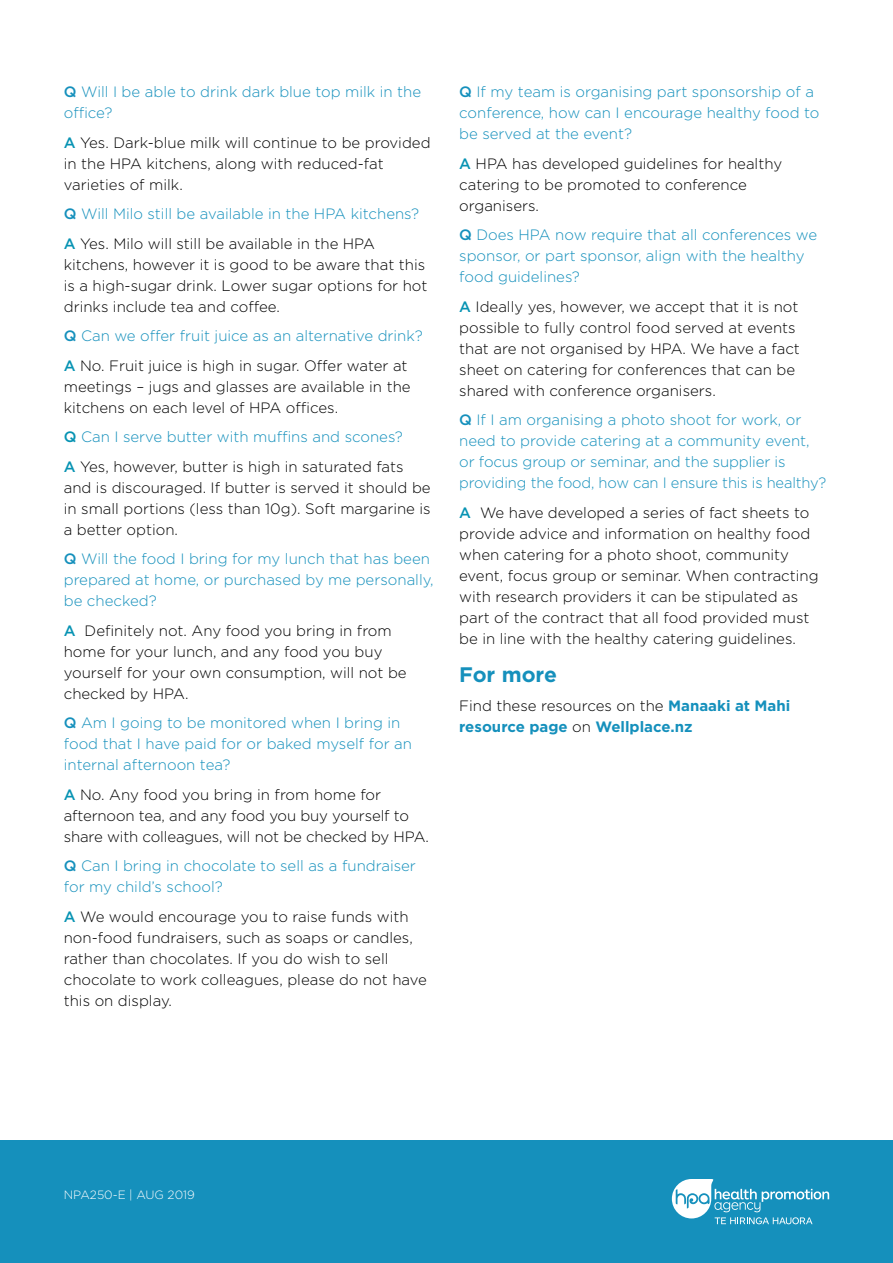
<style>
.page{position:relative;width:893px;height:1263px;background:#fff}
.page>*{position:absolute;margin:0;border:0;box-sizing:border-box;transform-origin:0 0}
.t1{font:700 21px "Gotham";color:#1590bc}
.t2{font:300 15px/21px "Gotham";color:#000}
.t3{font:300 15px/21px "Gotham";color:#1590bc}
.t4{font:700 15px/21px "Gotham";color:#1590bc}
.t5{font:300 12px "Gotham";color:#fff}
.s1{font-weight:500}
.s2{font-weight:500;color:#0793b3}
.s3{color:#000}
.s4{color:#1590bc}
.s5{font-weight:300;color:#000}
</style>
<div class="page">
<div style="left:0;top:1140px;width:893px;height:123px;background:#1590bc"></div>
<svg style="left:672px;top:1179px;width:157px;height:45px"></svg>
<p class="t3" style="left:64px;top:81px;width:359px"><span class="s1">Q</span> Will I be able to drink dark blue top milk in the office?</p>
<p class="t2" style="left:64px;top:131px;width:368px"><span class="s2">A</span> Yes. Dark-blue milk will continue to be provided in the HPA kitchens, along with reduced-fat varieties of milk.</p>
<p class="t3" style="left:64px;top:199px;width:357px;line-height:29.5px"><span class="s1">Q</span> Will Milo still be available in the HPA kitchens?<br><span class="s2">A</span> <span class="s3">Yes. Milo will still be available in the HPA</span></p>
<p class="t2" style="left:64px;top:253px;width:365px">kitchens, however it is good to be aware that this is a high-sugar drink. Lower sugar options for hot drinks include tea and coffee.</p>
<p class="t3" style="left:64px;top:321px;width:361px;line-height:29.5px"><span class="s1">Q</span> Can we offer fruit juice as an alternative drink?<br><span class="s2">A</span> <span class="s3">No. Fruit juice is high in sugar. Offer water at</span></p>
<p class="t2" style="left:64px;top:375px;width:348px">meetings – jugs and glasses are available in the kitchens on each level of HPA offices.</p>
<p class="t2" style="left:64px;top:422px;width:341px;line-height:29.5px"><span class="s2">Q</span> <span class="s4">Can I serve butter with muffins and scones?<br></span><span class="s2">A</span> Yes, however, butter is high in saturated fats</p>
<p class="t2" style="left:64px;top:476px;width:368px;text-align:justify">and is discouraged. If butter is served it should be in small portions (less than 10g). Soft margarine is a better option.</p>
<p class="t3" style="left:64px;top:548px;width:371px"><span class="s1">Q</span> Will the food I bring for my lunch that has been prepared at home, or purchased by me personally, be checked?</p>
<p class="t2" style="left:64px;top:619px;width:344px"><span class="s2">A</span> Definitely not. Any food you bring in from home for your lunch, and any food you buy yourself for your own consumption, will not be checked by HPA.</p>
<p class="t3" style="left:64px;top:712px;width:350px"><span class="s1">Q</span> Am I going to be monitored when I bring in food that I have paid for or baked myself for an internal afternoon tea?</p>
<p class="t2" style="left:64px;top:783px;width:367px"><span class="s2">A</span> No. Any food you bring in from home for afternoon tea, and any food you buy yourself to share with colleagues, will not be checked by HPA.</p>
<p class="t3" style="left:64px;top:855px;width:354px"><span class="s1">Q</span> Can I bring in chocolate to sell as a fundraiser for my child’s school?</p>
<p class="t2" style="left:64px;top:905px;width:365px"><span class="s2">A</span> We would encourage you to raise funds with non-food fundraisers, such as soaps or candles, rather than chocolates. If you do wish to sell chocolate to work colleagues, please do not have this on display.</p>
<p class="t3" style="left:459px;top:81px;width:362px"><span class="s1">Q</span> If my team is organising part sponsorship of a conference, how can I encourage healthy food to be served at the event?</p>
<p class="t2" style="left:459px;top:152px;width:324px"><span class="s2">A</span> HPA has developed guidelines for healthy catering to be promoted to conference organisers.</p>
<p class="t3" style="left:459px;top:224px;width:359px"><span class="s1">Q</span> Does HPA now require that all conferences we sponsor, or part sponsor, align with the healthy food guidelines?</p>
<p class="t2" style="left:459px;top:295px;width:342px"><span class="s2">A</span> Ideally yes, however, we accept that it is not possible to fully control food served at events that are not organised by HPA. We have a fact sheet on catering for conferences that can be shared with conference organisers.</p>
<p class="t3" style="left:459px;top:409px;width:369px"><span class="s1">Q</span> If I am organising a photo shoot for work, or need to provide catering at a community event, or focus group or seminar, and the supplier is providing the food, how can I ensure this is healthy?</p>
<p class="t2" style="left:459px;top:501px;width:361px"><span class="s2">A</span> We have developed a series of fact sheets to provide advice and information on healthy food when catering for a photo shoot, community event, focus group or seminar. When contracting with research providers it can be stipulated as part of the contract that all food provided must be in line with the healthy catering guidelines.</p>
<h1 class="t1" style="left:459px;top:660px;width:99px">For more</h1>
<p class="t4" style="left:459px;top:695px;width:333px"><span class="s5">Find these resources on the</span> Manaaki at Mahi resource page <span class="s5">on</span> Wellplace.nz</p>
<p class="t5" style="left:64px;top:1187px;width:133px">NPA250-E | AUG 2019</p>
</div>
